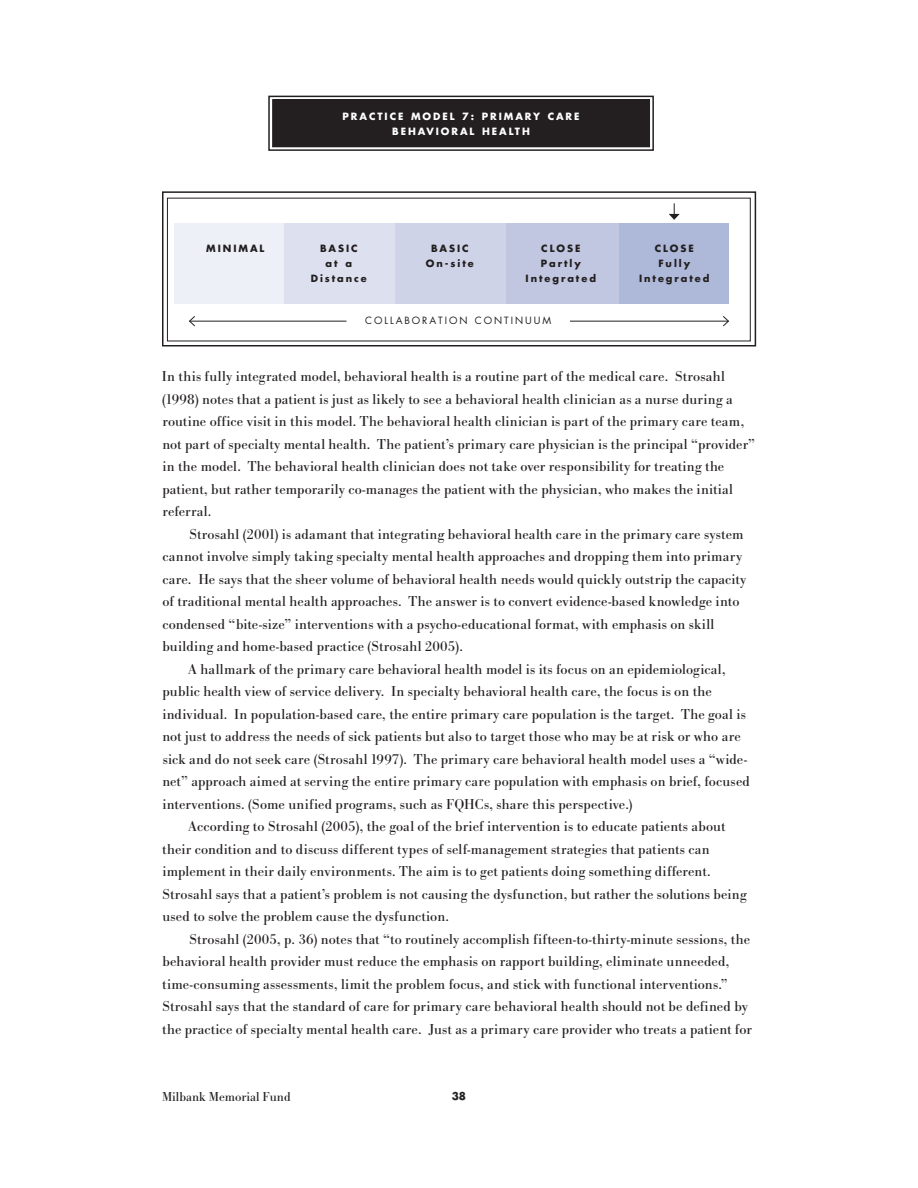
<style>
.page{position:relative;width:918px;height:1188px;background:#fff}
.page>*{position:absolute;margin:0;border:0;box-sizing:border-box;transform-origin:0 0}
.t1{font:15px/22.5px "Bodoni";letter-spacing:.01em;color:#231f20}
.t2{font:13.5px "Bodoni";color:#231f20}
.t3{font:700 10.5px "Futura";color:#231f20}
.t4{font:700 9.75px "Futura";letter-spacing:.2em;color:#231f20}
.t5{font:700 9.75px "Futura";letter-spacing:.2em;color:#fff}
.t6{font:9.75px "Futura";letter-spacing:.2em;color:#231f20}
</style>
<div class="page">
<div style="left:174px;top:223px;width:111px;height:81px;background:#edf0f7"></div>
<div style="left:162px;top:191px;width:594px;height:155px;border:2px solid #231f20"></div>
<hr style="left:190px;top:321px;width:156px;height:1px;background:#231f20">
<svg style="left:189px;top:316px;width:7px;height:11px"></svg>
<hr style="left:570px;top:321px;width:158px;height:1px;background:#231f20">
<svg style="left:722px;top:316px;width:7px;height:11px"></svg>
<div style="left:284px;top:223px;width:111px;height:81px;background:#dde1ef"></div>
<div style="left:395px;top:223px;width:112px;height:81px;background:#ced3e7"></div>
<div style="left:507px;top:223px;width:112px;height:81px;background:#c1c7e1"></div>
<div style="left:619px;top:223px;width:110px;height:81px;background:#aeb8d8"></div>
<div style="left:268px;top:96px;width:386px;height:55px;border:2px solid #231f20"></div>
<div style="left:273px;top:100px;width:377px;height:47px;background:#231f20"></div>
<div style="left:272px;top:99px;width:378px;height:48px;border:1px solid #231f20"></div>
<svg style="left:669px;top:203px;width:11px;height:17px"></svg>
<p class="t5" style="left:343px;top:109px;width:238px">PRACTICE MODEL 7: PRIMARY CARE</p>
<p class="t5" style="left:392px;top:124px;width:139px">BEHAVIORAL HEALTH</p>
<p class="t4" style="left:206px;top:242px;width:60px">MINIMAL</p>
<p class="t4" style="left:320px;top:242px;width:39px">BASIC</p>
<p class="t4" style="left:431px;top:242px;width:39px">BASIC</p>
<p class="t4" style="left:541px;top:242px;width:41px">CLOSE</p>
<p class="t4" style="left:655px;top:242px;width:41px">CLOSE</p>
<p class="t4" style="left:326px;top:257px;width:28px">at a</p>
<p class="t4" style="left:426px;top:257px;width:50px">On-site</p>
<p class="t4" style="left:541px;top:257px;width:42px">Partly</p>
<p class="t4" style="left:658px;top:257px;width:33px">Fully</p>
<p class="t4" style="left:311px;top:272px;width:58px">Distance</p>
<p class="t4" style="left:526px;top:272px;width:72px">Integrated</p>
<p class="t4" style="left:639px;top:272px;width:72px">Integrated</p>
<p class="t6" style="left:365px;top:314px;width:187px">COLLABORATION CONTINUUM</p>
<p class="t1" style="left:162px;top:366px;width:594px">In this fully integrated model, behavioral health is a routine part of the medical care. Strosahl (1998) notes that a patient is just as likely to see a behavioral health clinician as a nurse during a routine office visit in this model. The behavioral health clinician is part of the primary care team, not part of specialty mental health. The patient’s primary care physician is the principal “provider” in the model. The behavioral health clinician does not take over responsibility for treating the patient, but rather temporarily co-manages the patient with the physician, who makes the initial referral.</p>
<p class="t1" style="left:162px;top:524px;width:586px;text-indent:27px">Strosahl (2001) is adamant that integrating behavioral health care in the primary care system cannot involve simply taking specialty mental health approaches and dropping them into primary care. He says that the sheer volume of behavioral health needs would quickly outstrip the capacity of traditional mental health approaches. The answer is to convert evidence-based knowledge into condensed “bite-size” interventions with a psycho-educational format, with emphasis on skill building and home-based practice (Strosahl 2005).</p>
<p class="t1" style="left:162px;top:658px;width:589px;text-indent:26px">A hallmark of the primary care behavioral health model is its focus on an epidemiological, public health view of service delivery. In specialty behavioral health care, the focus is on the individual. In population-based care, the entire primary care population is the target. The goal is not just to address the needs of sick patients but also to target those who may be at risk or who are sick and do not seek care (Strosahl 1997). The primary care behavioral health model uses a “wide&shy;net” approach aimed at serving the entire primary care population with emphasis on brief, focused interventions. (Some unified programs, such as FQHCs, share this perspective.)</p>
<p class="t1" style="left:162px;top:816px;width:586px;text-indent:26px">According to Strosahl (2005), the goal of the brief intervention is to educate patients about their condition and to discuss different types of self-management strategies that patients can implement in their daily environments. The aim is to get patients doing something different.<br>Strosahl says that a patient’s problem is not causing the dysfunction, but rather the solutions being used to solve the problem cause the dysfunction.</p>
<p class="t1" style="left:162px;top:928px;width:591px;text-indent:27px">Strosahl (2005, p. 36) notes that “to routinely accomplish fifteen-to-thirty-minute sessions, the behavioral health provider must reduce the emphasis on rapport building, eliminate unneeded, time-consuming assessments, limit the problem focus, and stick with functional interventions.” Strosahl says that the standard of care for primary care behavioral health should not be defined by the practice of specialty mental health care. Just as a primary care provider who treats a patient for</p>
<p class="t2" style="left:162px;top:1088px;width:130px">Milbank Memorial Fund</p>
<p class="t3" style="left:452px;top:1089px;width:16px">38</p>
</div>
